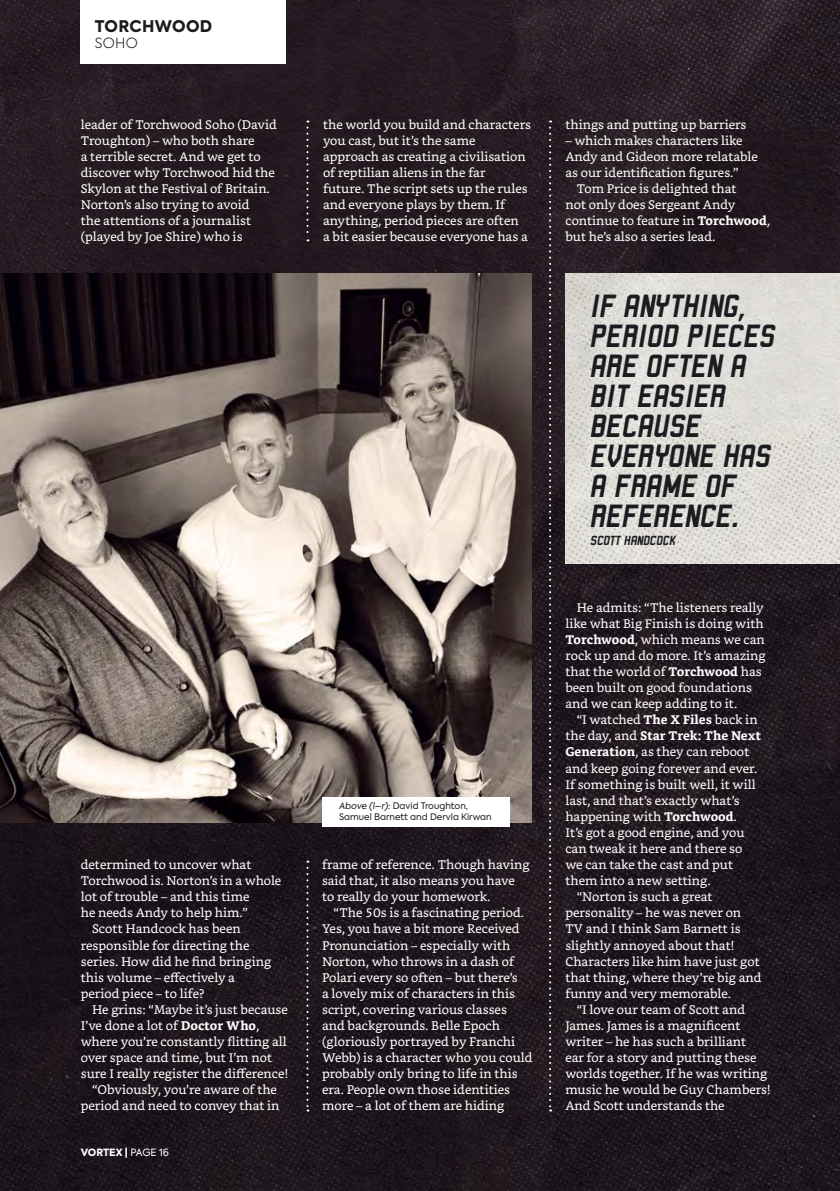
<style>
.page{position:relative;width:840px;height:1191px;background:#fff}
.page>*{position:absolute;margin:0;border:0;box-sizing:border-box;transform-origin:0 0}
.t1{font:italic 700 34px/30px "Robust ICG";letter-spacing:-.04em;color:#1b1c20}
.t2{font:800 16px "Axiforma";letter-spacing:.02em;color:#1b1c20}
.t3{font:italic 700 14px "Robust ICG";letter-spacing:-.04em;color:#1b1c20}
.t4{font:300 14px "Axiforma";color:#1b1c20}
.t5{font:12.4px/16px "Bookerly";color:#fff}
.t6{font:800 10px "Axiforma";color:#fff}
.t7{font:9px/11px "Axiforma";color:#1b1c20}
.s1{font-weight:700}
.s2{font-weight:400}
.s3{font-style:italic}
</style>
<div class="page">
<img style="left:0;top:0;width:839px;height:1191px">
<img style="left:0;top:274px;width:531px;height:548px">
<svg style="left:549px;top:120px;width:2px;height:991px"></svg>
<img style="left:565px;top:274px;width:274px;height:289px">
<svg style="left:306px;top:860px;width:2px;height:251px"></svg>
<svg style="left:306px;top:120px;width:2px;height:121px"></svg>
<div style="left:322px;top:797px;width:187px;height:29px;background:#fff"></div>
<div style="left:81px;top:0;width:205px;height:64px;background:#fff"></div>
<p class="t2" style="left:95px;top:15px;width:119px">TORCHWOOD</p>
<p class="t4" style="left:95px;top:34px;width:44px">SOHO</p>
<p class="t5" style="left:81px;top:116px;width:198px">leader of Torchwood Soho (David<br>Troughton) – who both share<br>a terrible secret. And we get to discover why Torchwood hid the<br>Skylon at the Festival of Britain.<br>Norton’s also trying to avoid<br>the attentions of a journalist (played by Joe Shire) who is</p>
<p class="t5" style="left:323px;top:116px;width:209px">the world you build and characters you cast, but it’s the same approach as creating a civilisation of reptilian aliens in the far<br>future. The script sets up the rules and everyone plays by them. If anything, period pieces are often<br>a bit easier because everyone has a</p>
<p class="t5" style="left:565px;top:116px;width:182px">things and putting up barriers</p>
<p class="t5" style="left:565px;top:133px;width:194px">– which makes characters like<br>Andy and Gideon more relatable as our identification figures.”</p>
<p class="t5" style="left:565px;top:181px;width:206px;text-indent:11px">Tom Price is delighted that<br>not only does Sergeant Andy continue to feature in <span class="s1">Torchwood</span>, but he’s also a series lead.</p>
<p class="t5" style="left:81px;top:856px;width:202px">determined to uncover what<br>Torchwood is. Norton’s in a whole lot of trouble – and this time<br>he needs Andy to help him.”</p>
<p class="t5" style="left:81px;top:921px;width:192px;text-indent:11px">Scott Handcock has been responsible for directing the series. How did he find bringing this volume – effectively a period piece – to life?</p>
<p class="t5" style="left:81px;top:1001px;width:209px;text-indent:11px">He grins: “Maybe it’s just because I’ve done a lot of <span class="s1">Doctor Who</span>, where you’re constantly flitting all over space and time, but I’m not sure I really register the difference!</p>
<p class="t5" style="left:81px;top:1082px;width:200px;text-align:right">“Obviously, you’re aware of the period and need to convey that in</p>
<p class="t6" style="left:81px;top:1145px;width:90px">VORTEX | <span class="s2">PAGE 16</span></p>
<p class="t7" style="left:339px;top:800px;width:154px"><span class="s3">Above (l–r):</span> David Troughton,<br>Samuel Barnett and Dervla Kirwan</p>
<p class="t5" style="left:322px;top:856px;width:209px">frame of reference. Though having said that, it also means you have to really do your homework.</p>
<p class="t5" style="left:322px;top:905px;width:212px;text-indent:11px">“The 50s is a fascinating period.<br>Yes, you have a bit more Received<br>Pronunciation – especially with<br>Norton, who throws in a dash of<br>Polari every so often – but there’s<br>a lovely mix of characters in this script, covering various classes and backgrounds. Belle Epoch (gloriously portrayed by Franchi<br>Webb) is a character who you could probably only bring to life in this era. People own those identities more – a lot of them are hiding</p>
<h1 class="t1" style="left:590px;top:290px;width:187px">IF ANYTHING,<br>PERIOD PIECES<br>ARE OFTEN A<br>BIT EASIER<br>BECAUSE<br>EVERYONE HAS<br>A FRAME OF<br>REFERENCE.</h1>
<p class="t3" style="left:590px;top:532px;width:87px">SCOTT HANDCOCK</p>
<p class="t5" style="left:565px;top:599px;width:202px;text-indent:11px">He admits: “The listeners really like what Big Finish is doing with<br><span class="s1">Torchwood</span>, which means we can rock up and do more. It’s amazing that the world of <span class="s1">Torchwood</span> has been built on good foundations and we can keep adding to it.</p>
<p class="t5" style="left:565px;top:712px;width:197px;text-indent:11px">“I watched <span class="s1">The X Files</span> back in the day, and <span class="s1">Star Trek: The Next<br>Generation</span>, as they can reboot and keep going forever and ever.<br>If something is built well, it will last, and that’s exactly what’s happening with <span class="s1">Torchwood</span>.<br>It’s got a good engine, and you can tweak it here and there so we can take the cast and put them into a new setting.</p>
<p class="t5" style="left:565px;top:889px;width:198px;text-indent:11px">“Norton is such a great personality – he was never on<br>TV and I think Sam Barnett is slightly annoyed about that!<br>Characters like him have just got that thing, where they’re big and funny and very memorable.</p>
<p class="t5" style="left:565px;top:1001px;width:206px;text-indent:11px">“I love our team of Scott and<br>James. James is a magnificent writer – he has such a brilliant<br>ear for a story and putting these worlds together. If he was writing music he would be Guy Chambers!<br>And Scott understands the</p>
</div>
